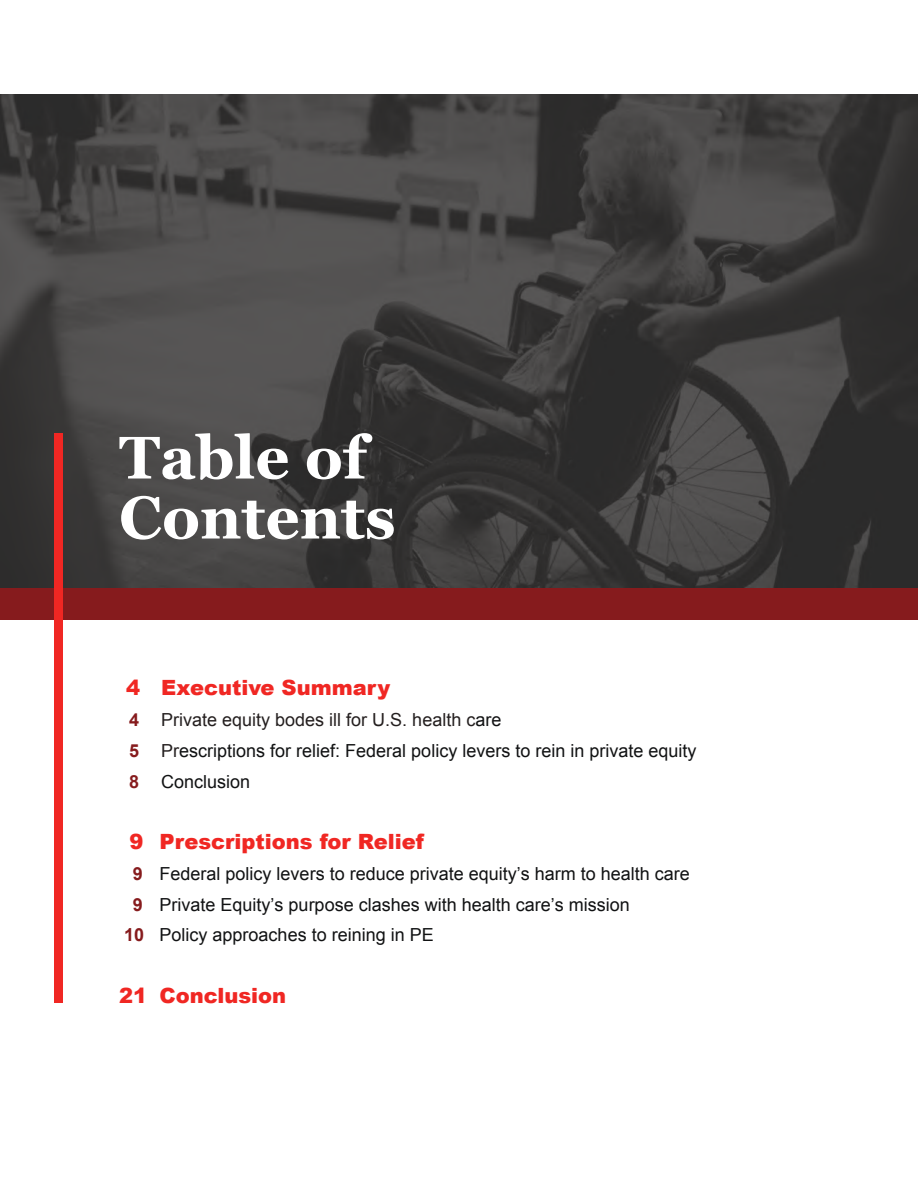
<style>
.page{position:relative;width:918px;height:1188px;background:#fff}
.page>*{position:absolute;margin:0;border:0;box-sizing:border-box;transform-origin:0 0}
.t1{font:700 60px/60px "Georgia";color:#fff}
.t2{font:900 21px "Arial";color:#f02723}
.t3{font:18px/30.8px "Arial";color:#111213}
.s1{font-weight:700;color:#861b1d}
.s2{color:#241f1f}
</style>
<div class="page">
<div style="left:0;top:587px;width:918px;height:33px;background:#861b1d"></div>
<img style="left:0;top:94px;width:918px;height:493px">
<div style="left:54px;top:434px;width:8px;height:569px;background:#f02723"></div>
<h1 class="t1" style="left:119px;top:432px;width:278px">Table of<br>Contents</h1>
<p class="t2" style="left:126px;top:680px;width:266px">4 Executive Summary</p>
<p class="t3" style="left:129px;top:706px;width:569px"><span class="s1">4</span> <span class="s2">Private equity bodes ill for U.S. health c</span>are<br><span class="s1">5</span> <span class="s2">Pr</span>escriptions for relief: Federal policy levers to rein in private equity<br><span class="s1">8</span> Conclusion</p>
<p class="t2" style="left:129px;top:834px;width:296px">9 Prescriptions for Relief</p>
<p class="t3" style="left:133px;top:860px;width:559px"><span class="s1">9</span> Federal policy levers to reduce private equity’s harm to health care</p>
<p class="t3" style="left:133px;top:891px;width:498px"><span class="s1">9</span> Private Equity’s purpose clashes with health care’s mission</p>
<p class="t3" style="left:124px;top:921px;width:311px"><span class="s1">10</span> Policy approaches to reining in PE</p>
<p class="t2" style="left:119px;top:988px;width:169px">21 Conclusion</p>
</div>
